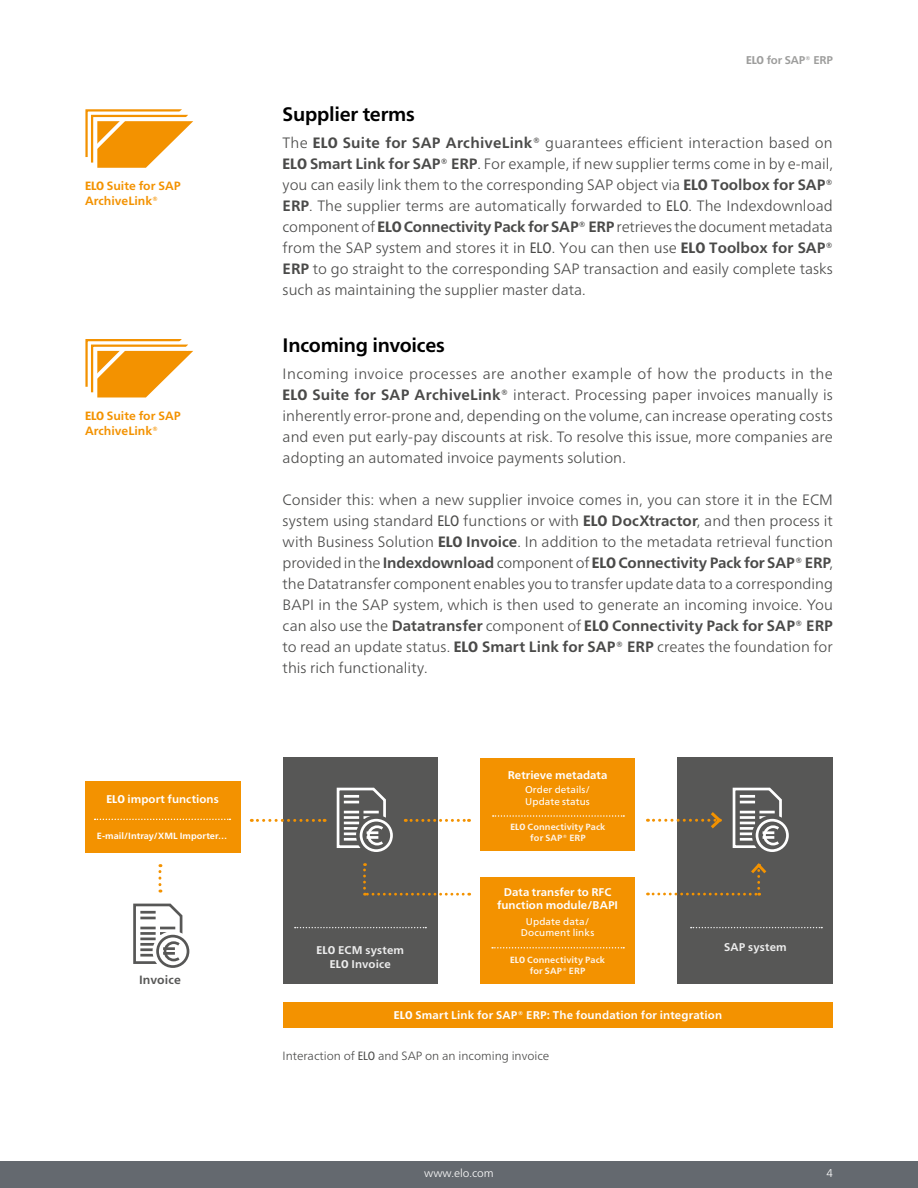
<style>
.page{position:relative;width:918px;height:1188px;background:#fff}
.page>*{position:absolute;margin:0;border:0;box-sizing:border-box;transform-origin:0 0}
.t1{font:700 19.5px "Frutiger Neue LTW1 G";letter-spacing:-.015em;color:#000}
.t2{font:300 15px/21px "Frutiger Neue LTW1 G";color:#4a4a49;text-align:justify}
.t3{font:700 12px/15px "Frutiger Neue LTW1 G";color:#f39200}
.t4{font:300 12px "Frutiger Neue LTW1 G";color:#4a4a49}
.t5{font:700 12px "Frutiger Neue LTW1 G";letter-spacing:.01em;color:#575756}
.t6{font:700 11.25px/13.4px "Frutiger Neue LTW1 G";letter-spacing:.01em;color:#fff;text-align:center}
.t7{font:700 11.25px/14.1px "Frutiger Neue LTW1 G";letter-spacing:.015em;color:#ededed;text-align:center}
.t8{font:700 11.25px "Frutiger Neue LTW1 G";letter-spacing:-.01em;color:#9d9d9c}
.t9{font:300 11.25px "Frutiger Neue LTW1 G";color:#fff}
.t10{font:9.75px/11.9px "Frutiger Neue LTW1 G";letter-spacing:.015em;color:#fff;text-align:center}
.t11{font:700 9px/10.8px "Frutiger Neue LTW1 G";letter-spacing:.015em;color:#fff5e9;text-align:center}
.t12{font:700 9px "Frutiger Neue LTW1 G";letter-spacing:.005em;color:#fff}
.s1{font-weight:800;font-stretch:condensed}
.s2{font-weight:700}
.s3{font-weight:400;font-stretch:condensed}
</style>
<div class="page">
<div style="left:0;top:1161px;width:918px;height:27px;background:#64696f"></div>
<div style="left:85px;top:782px;width:155px;height:71px;background:#f39200"></div>
<svg style="left:158px;top:864px;width:3px;height:29px"></svg>
<div style="left:283px;top:757px;width:155px;height:227px;background:#575756"></div>
<div style="left:678px;top:757px;width:155px;height:227px;background:#575756"></div>
<div style="left:283px;top:1002px;width:550px;height:26px;background:#f39200"></div>
<svg style="left:295px;top:927px;width:131px;height:1px"></svg>
<svg style="left:691px;top:927px;width:131px;height:1px"></svg>
<svg style="left:95px;top:819px;width:135px;height:1px"></svg>
<div style="left:480px;top:877px;width:155px;height:107px;background:#f39200"></div>
<svg style="left:492px;top:947px;width:132px;height:2px"></svg>
<svg style="left:153px;top:931px;width:40px;height:41px"></svg>
<div style="left:156px;top:935px;width:33px;height:33px;border:3px solid #575756;border-radius:50%"></div>
<svg style="left:133px;top:903px;width:51px;height:62px"></svg>
<svg style="left:363px;top:863px;width:100px;height:33px"></svg>
<svg style="left:647px;top:861px;width:120px;height:35px"></svg>
<svg style="left:647px;top:809px;width:75px;height:23px"></svg>
<svg style="left:405px;top:819px;width:65px;height:3px"></svg>
<svg style="left:251px;top:819px;width:74px;height:3px"></svg>
<div style="left:480px;top:758px;width:155px;height:93px;background:#f39200"></div>
<svg style="left:493px;top:815px;width:131px;height:2px"></svg>
<div style="left:360px;top:819px;width:33px;height:33px;border:3px solid #fff;border-radius:50%"></div>
<svg style="left:336px;top:787px;width:51px;height:62px"></svg>
<div style="left:756px;top:819px;width:33px;height:33px;border:3px solid #fff;border-radius:50%"></div>
<svg style="left:732px;top:787px;width:51px;height:62px"></svg>
<svg style="left:85px;top:339px;width:108px;height:59px"></svg>
<svg style="left:85px;top:109px;width:108px;height:59px"></svg>
<p class="t3" style="left:85px;top:178px;width:97px"><span class="s1">ELO</span> Suite for SAP<br>ArchiveLink®</p>
<p class="t3" style="left:85px;top:408px;width:97px"><span class="s1">ELO</span> Suite for SAP<br>ArchiveLink®</p>
<p class="t6" style="left:106px;top:793px;width:114px"><span class="s1">ELO</span> import functions</p>
<p class="t12" style="left:97px;top:831px;width:132px">E-mail/Intray/XML Importer…</p>
<p class="t5" style="left:139px;top:973px;width:43px">Invoice</p>
<p class="t8" style="left:746px;top:53px;width:88px"><span class="s1">ELO</span> for SAP® ERP</p>
<h1 class="t1" style="left:283px;top:103px;width:134px">Supplier terms</h1>
<p class="t2" style="left:283px;top:132px;width:552px">The <span class="s1">ELO</span> <span class="s2">Suite for SAP ArchiveLink®</span> guarantees efficient interaction based on <span class="s1">ELO</span> <span class="s2">Smart Link for SAP® ERP</span>. For example, if new supplier terms come in by e-mail, you can easily link them to the corresponding SAP object via <span class="s1">ELO</span> <span class="s2">Toolbox for SAP® ERP</span>. The supplier terms are automatically forwarded to <span class="s3">ELO</span>. The Indexdownload component of <span class="s1">ELO</span> <span class="s2">Connectivity Pack for SAP® ERP</span> retrieves the document metadata from the SAP system and stores it in <span class="s3">ELO</span>. You can then use <span class="s1">ELO</span> <span class="s2">Toolbox for SAP® ERP</span> to go straight to the corresponding SAP transaction and easily complete tasks such as maintaining the supplier master data.</p>
<h1 class="t1" style="left:283px;top:334px;width:164px">Incoming invoices</h1>
<p class="t2" style="left:283px;top:363px;width:552px">Incoming invoice processes are another example of how the products in the <span class="s1">ELO</span> <span class="s2">Suite for SAP ArchiveLink®</span> interact. Processing paper invoices manually is inherently error-prone and, depending on the volume, can increase operating costs and even put early-pay discounts at risk. To resolve this issue, more companies are adopting an automated invoice payments solution.</p>
<p class="t2" style="left:283px;top:489px;width:552px">Consider this: when a new supplier invoice comes in, you can store it in the ECM system using standard <span class="s3">ELO</span> functions or with <span class="s1">ELO</span> <span class="s2">DocXtractor</span>, and then process it with Business Solution <span class="s1">ELO</span> <span class="s2">Invoice</span>. In addition to the metadata retrieval function provided in the <span class="s2">Indexdownload</span> component of <span class="s1">ELO</span> <span class="s2">Connectivity Pack for SAP® ERP</span>, the Datatransfer component enables you to transfer update data to a corresponding BAPI in the SAP system, which is then used to generate an incoming invoice. You can also use the <span class="s2">Datatransfer</span> component of <span class="s1">ELO</span> <span class="s2">Connectivity Pack for SAP® ERP </span>to read an update status. <span class="s1">ELO</span> <span class="s2">Smart Link for SAP® ERP</span> creates the foundation for this rich functionality.</p>
<p class="t6" style="left:508px;top:769px;width:101px">Retrieve metadata</p>
<p class="t10" style="left:525px;top:784px;width:67px;text-align:left">Order details/<br>Update status</p>
<p class="t11" style="left:511px;top:822px;width:96px"><span class="s1">ELO</span> Connectivity Pack for SAP® ERP</p>
<p class="t6" style="left:497px;top:885px;width:123px">Data transfer to RFC function module/BAPI</p>
<p class="t10" style="left:521px;top:915px;width:75px">Update data/<br>Document links</p>
<p class="t11" style="left:510px;top:955px;width:96px"><span class="s1">ELO</span> Connectivity Pack for SAP® ERP</p>
<p class="t7" style="left:317px;top:943px;width:89px"><span class="s1">ELO</span> ECM system<br><span class="s1">ELO</span> Invoice</p>
<p class="t7" style="left:724px;top:940px;width:64px">SAP system</p>
<p class="t6" style="left:394px;top:1009px;width:330px"><span class="s1">ELO</span> Smart Link for SAP® ERP: The foundation for integration</p>
<p class="t4" style="left:283px;top:1048px;width:268px">Interaction of <span class="s3">ELO</span> and SAP on an incoming invoice</p>
<p class="t9" style="left:424px;top:1166px;width:71px">www.elo.com</p>
<p class="t9" style="left:827px;top:1166px;width:8px">4</p>
</div>
